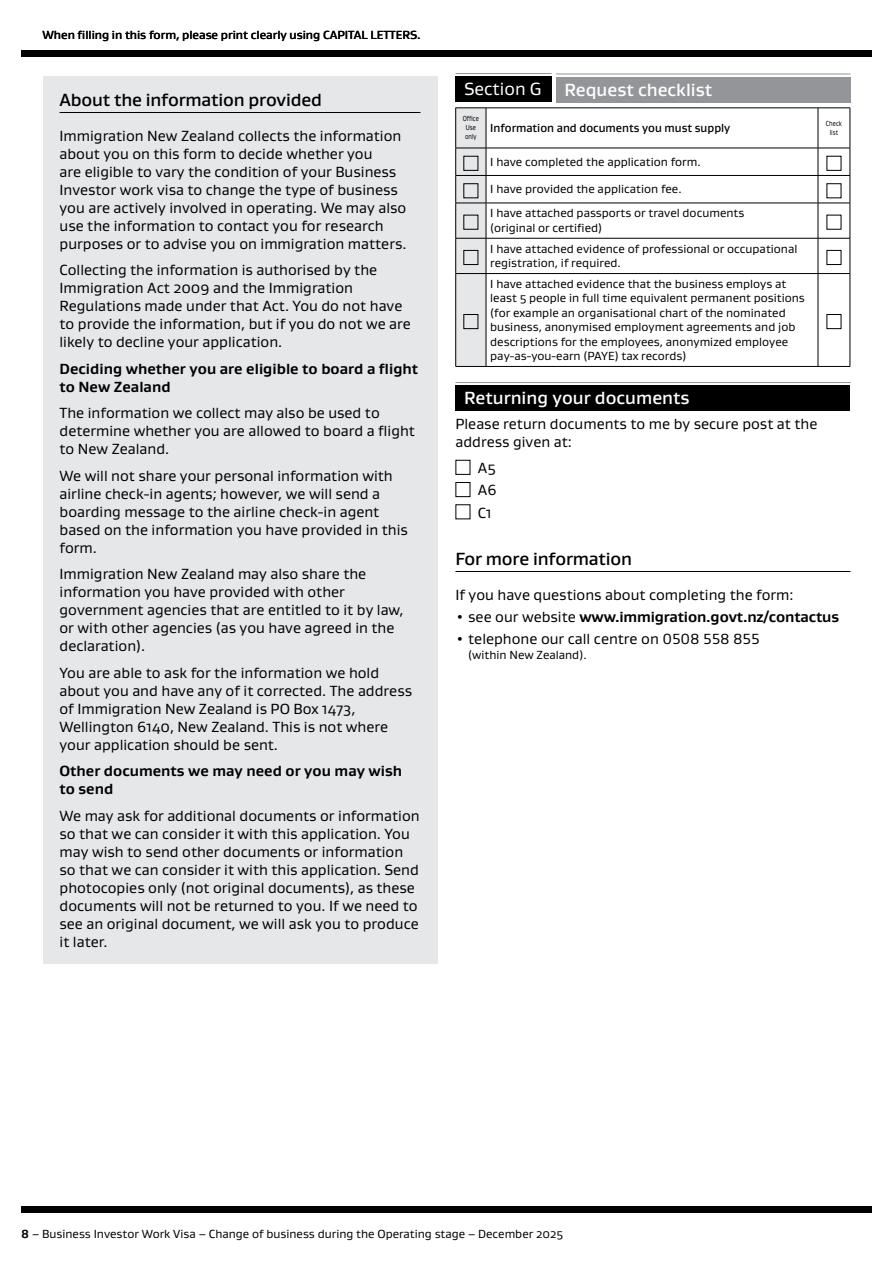
<style>
.page{position:relative;width:893px;height:1263px;background:#fff}
.page>*{position:absolute;margin:0;border:0;box-sizing:border-box;transform-origin:0 0}
.Form_heading_1{font:500 18px "Gustan";letter-spacing:-.01em;color:#000}
.Form_section_heading_name{font:500 18px "Gustan";color:#fff}
.Form_section_heading_letter{font:18px "Gustan";color:#fff}
.Form_body_text{font:15px/18px "Gustan";color:#000}
.Form_heading_3{font:700 15px/18px "Gustan";color:#000}
.Form_table_text{font:12px/14.4px "Gustan";color:#000}
.Form_table_column_heading{font:500 12px "Gustan";letter-spacing:-.005em;color:#000}
.Form_table_column_heading-2{font:500 12px "Gustan";letter-spacing:-.005em;color:#000;scale:.95 1}
.Form_table_text_mini{font:7.5px/9px "Gustan";color:#000;scale:.8 1}
.s1{font-weight:400}
.s2{font-weight:700}
</style>
<div class="page">
<div style="left:21px;top:50px;width:851px;height:7px;background:#000"></div>
<div style="left:21px;top:1206px;width:851px;height:7px;background:#000"></div>
<div style="left:43px;top:77px;width:394px;height:887px;background:#e6e7e8"></div>
<hr style="left:60px;top:112px;width:360px;height:1px;background:#000">
<hr style="left:455px;top:571px;width:395px;height:1px;background:#000">
<div style="left:455px;top:77px;width:97px;height:25px;background:#000"></div>
<hr style="left:455px;top:73px;width:97px;height:1px;background:#939598">
<div style="left:556px;top:77px;width:294px;height:25px;background:#939598"></div>
<hr style="left:556px;top:74px;width:294px;height:1px;background:#939598">
<div style="left:456px;top:108px;width:30px;height:40px;background:#e6e7e8"></div>
<hr style="left:486px;top:175px;width:332px;height:1px;background:#000">
<svg style="left:455px;top:149px;width:32px;height:217px;background:#d9dadb"></svg>
<hr style="left:818px;top:175px;width:32px;height:1px;background:#000">
<svg style="left:818px;top:149px;width:1px;height:54px"></svg>
<svg style="left:850px;top:148px;width:1px;height:55px"></svg>
<hr style="left:455px;top:203px;width:31px;height:1px;background:#000">
<hr style="left:455px;top:203px;width:1px;height:35px;background:#000">
<hr style="left:486px;top:203px;width:332px;height:1px;background:#000">
<hr style="left:486px;top:203px;width:1px;height:35px;background:#000">
<hr style="left:818px;top:203px;width:32px;height:1px;background:#000">
<hr style="left:818px;top:203px;width:1px;height:35px;background:#000">
<hr style="left:850px;top:203px;width:1px;height:35px;background:#000">
<hr style="left:455px;top:238px;width:31px;height:1px;background:#000">
<hr style="left:455px;top:238px;width:1px;height:35px;background:#000">
<hr style="left:486px;top:238px;width:332px;height:1px;background:#000">
<hr style="left:486px;top:238px;width:1px;height:35px;background:#000">
<hr style="left:818px;top:238px;width:32px;height:1px;background:#000">
<hr style="left:818px;top:238px;width:1px;height:35px;background:#000">
<hr style="left:850px;top:238px;width:1px;height:35px;background:#000">
<hr style="left:455px;top:273px;width:31px;height:1px;background:#000">
<hr style="left:455px;top:274px;width:1px;height:92px;background:#000">
<hr style="left:486px;top:273px;width:332px;height:1px;background:#000">
<hr style="left:486px;top:274px;width:1px;height:92px;background:#000">
<hr style="left:818px;top:273px;width:32px;height:1px;background:#000">
<hr style="left:818px;top:274px;width:1px;height:92px;background:#000">
<hr style="left:850px;top:274px;width:1px;height:92px;background:#000">
<hr style="left:455px;top:366px;width:31px;height:1px;background:#000">
<hr style="left:486px;top:366px;width:332px;height:1px;background:#000">
<hr style="left:818px;top:366px;width:32px;height:1px;background:#000">
<hr style="left:455px;top:108px;width:31px;height:1px;background:#000">
<hr style="left:455px;top:108px;width:1px;height:40px;background:#000">
<hr style="left:486px;top:108px;width:332px;height:1px;background:#000">
<hr style="left:486px;top:108px;width:1px;height:40px;background:#000">
<hr style="left:818px;top:108px;width:32px;height:1px;background:#000">
<hr style="left:818px;top:108px;width:1px;height:40px;background:#000">
<hr style="left:850px;top:108px;width:1px;height:40px;background:#000">
<hr style="left:455px;top:148px;width:31px;height:1px;background:#000">
<hr style="left:486px;top:148px;width:332px;height:1px;background:#000">
<hr style="left:818px;top:148px;width:32px;height:1px;background:#000">
<div style="left:463px;top:156px;width:15px;height:15px;border:1px solid #000"></div>
<div style="left:826px;top:156px;width:15px;height:15px;border:1px solid #000"></div>
<div style="left:463px;top:183px;width:15px;height:15px;border:1px solid #000"></div>
<div style="left:826px;top:183px;width:15px;height:15px;border:1px solid #000"></div>
<div style="left:463px;top:215px;width:15px;height:15px;border:1px solid #000"></div>
<div style="left:463px;top:250px;width:15px;height:15px;border:1px solid #000"></div>
<div style="left:826px;top:250px;width:15px;height:15px;border:1px solid #000"></div>
<div style="left:463px;top:314px;width:15px;height:15px;border:1px solid #000"></div>
<div style="left:826px;top:314px;width:15px;height:15px;border:1px solid #000"></div>
<div style="left:455px;top:385px;width:395px;height:26px;background:#000"></div>
<hr style="left:455px;top:382px;width:395px;height:1px;background:#939598">
<div style="left:455px;top:460px;width:15px;height:15px;border:1px solid #000"></div>
<div style="left:455px;top:482px;width:15px;height:15px;border:1px solid #000"></div>
<p class="Form_table_column_heading" style="left:43px;top:27px;width:380px">When filling in this form, please print clearly using CAPITAL LETTERS.</p>
<p class="Form_heading_1" style="left:60px;top:88px;width:264px">About the information provided</p>
<p class="Form_body_text" style="left:60px;top:126px;width:348px">Immigration New Zealand collects the information about you on this form to decide whether you<br>are eligible to vary the condition of your Business Investor work visa to change the type of business you are actively involved in operating. We may also use the information to contact you for research purposes or to advise you on immigration matters.</p>
<p class="Form_body_text" style="left:60px;top:261px;width:353px">Collecting the information is authorised by the Immigration Act 2009 and the Immigration Regulations made under that Act. You do not have to provide the information, but if you do not we are likely to decline your application.</p>
<p class="Form_heading_3" style="left:60px;top:359px;width:360px">Deciding whether you are eligible to board a flight to New Zealand</p>
<p class="Form_body_text" style="left:60px;top:404px;width:357px">The information we collect may also be used to determine whether you are allowed to board a flight to New Zealand.</p>
<p class="Form_body_text" style="left:60px;top:466px;width:350px">We will not share your personal information with airline check-in agents; however, we will send a boarding message to the airline check-in agent based on the information you have provided in this form.</p>
<p class="Form_body_text" style="left:60px;top:565px;width:346px">Immigration New Zealand may also share the information you have provided with other government agencies that are entitled to it by law, or with other agencies (as you have agreed in the declaration).</p>
<p class="Form_body_text" style="left:60px;top:663px;width:354px">You are able to ask for the information we hold about you and have any of it corrected. The address of Immigration New Zealand is PO Box 1473, Wellington 6140, New Zealand. This is not where your application should be sent.</p>
<p class="Form_heading_3" style="left:60px;top:762px;width:344px">Other documents we may need or you may wish to send</p>
<p class="Form_body_text" style="left:60px;top:806px;width:362px">We may ask for additional documents or information so that we can consider it with this application. You may wish to send other documents or information so that we can consider it with this application. Send photocopies only (not original documents), as these documents will not be returned to you. If we need to see an original document, we will ask you to produce it later.</p>
<p class="Form_section_heading_letter" style="left:464px;top:77px;width:79px">Section G</p>
<p class="Form_section_heading_name" style="left:564px;top:78px;width:149px">Request checklist</p>
<p class="Form_table_text_mini" style="left:463px;top:114px;width:22px">Office<br>Use only</p>
<p class="Form_table_column_heading-2" style="left:490px;top:120px;width:254px">Information and documents you must supply</p>
<p class="Form_table_text_mini" style="left:826px;top:119px;width:21px;text-align:center">Check list</p>
<p class="Form_table_text" style="left:490px;top:154px;width:212px">I have completed the application form.</p>
<p class="Form_table_text" style="left:490px;top:182px;width:193px">I have provided the application fee.</p>
<p class="Form_table_text" style="left:490px;top:206px;width:255px">I have attached passports or travel documents (original or certified)</p>
<p class="Form_table_text" style="left:490px;top:241px;width:309px">I have attached evidence of professional or occupational registration, if required.</p>
<p class="Form_table_text" style="left:490px;top:276px;width:316px">I have attached evidence that the business employs at least 5 people in full time equivalent permanent positions (for example an organisational chart of the nominated business, anonymised employment agreements and job descriptions for the employees, anonymized employee pay-as-you-earn (PAYE) tax records)</p>
<p class="Form_section_heading_name" style="left:464px;top:386px;width:227px">Returning your documents</p>
<p class="Form_body_text" style="left:455px;top:414px;width:363px">Please return documents to me by secure post at the address given at:</p>
<p class="Form_body_text" style="left:478px;top:458px;width:19px">A5</p>
<p class="Form_body_text" style="left:478px;top:481px;width:20px">A6</p>
<p class="Form_body_text" style="left:478px;top:503px;width:15px">C1</p>
<p class="Form_heading_1" style="left:455px;top:547px;width:178px">For more information</p>
<p class="Form_body_text" style="left:455px;top:585px;width:340px">If you have questions about completing the form:</p>
<p class="Form_heading_3" style="left:455px;top:607px;width:385px"><span class="s1">• see our website</span> www.immigration.govt.nz/contactus</p>
<p class="Form_body_text" style="left:455px;top:630px;width:306px">• telephone our call centre on 0508 558 855</p>
<p class="Form_table_text" style="left:468px;top:647px;width:120px">(within New Zealand).</p>
<p class="Form_table_text" style="left:21px;top:1226px;width:544px"><span class="s2">8</span> – Business Investor Work Visa – Change of business during the Operating stage – December 2025</p>
</div>
